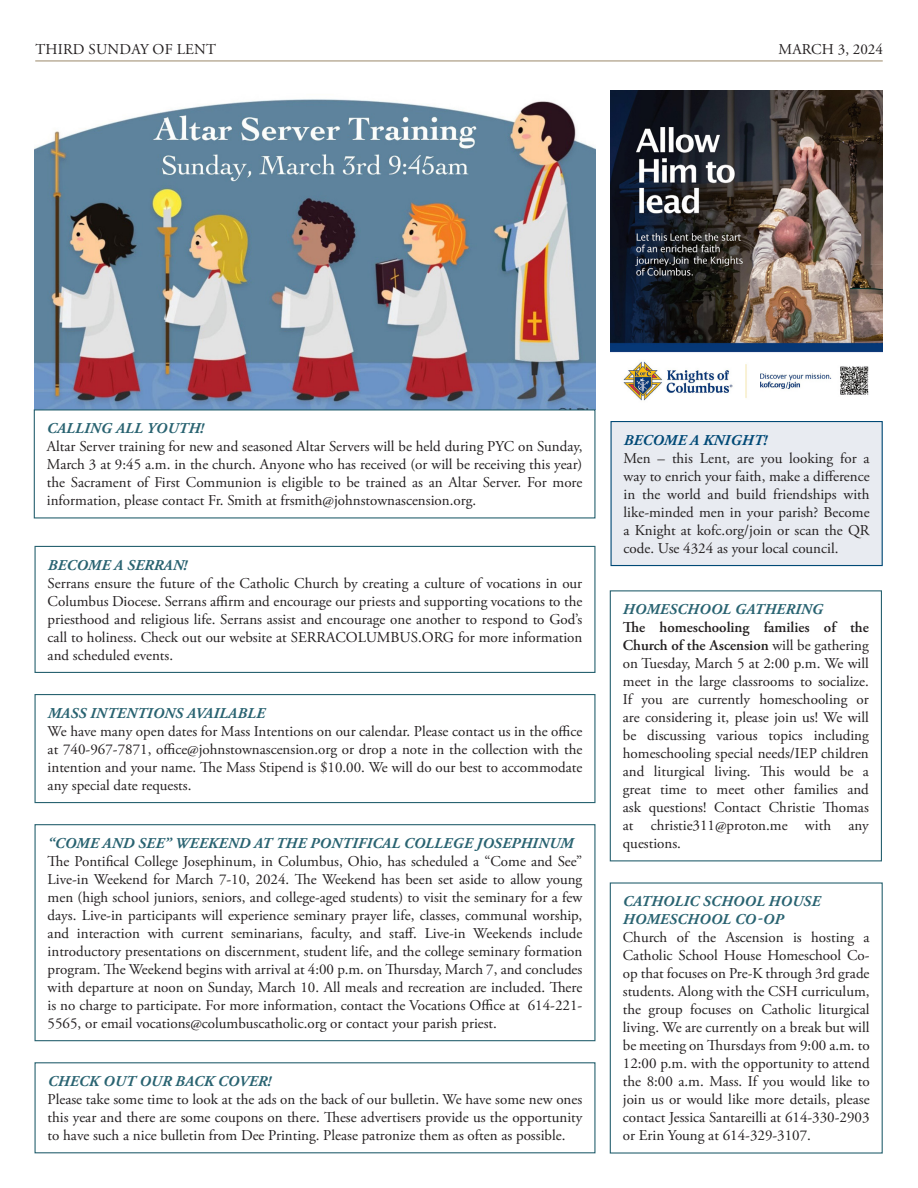
<style>
.page{position:relative;width:918px;height:1188px;background:#fff}
.page>*{position:absolute;margin:0;border:0;box-sizing:border-box;transform-origin:0 0}
.t1{font:15px/18px "Adobe Garamond Pro";color:#231f20;text-align:justify}
.Header-2{font:italic 700 15px/18px "Adobe Garamond Pro";letter-spacing:.015em;color:#296371}
.Header-2-2{font:italic 700 15px "Adobe Garamond Pro";letter-spacing:.015em;color:#004976}
.s1{font-weight:600}
</style>
<div class="page">
<hr style="left:35px;top:60px;width:848px;height:1px;background:#a6967a">
<div style="left:34px;top:546px;width:562px;height:127px;border:1px solid #296371"></div>
<div style="left:34px;top:694px;width:562px;height:109px;border:1px solid #296371"></div>
<div style="left:34px;top:824px;width:562px;height:217px;border:1px solid #296371"></div>
<div style="left:34px;top:1062px;width:562px;height:91px;border:1px solid #296371"></div>
<div style="left:610px;top:590px;width:272px;height:271px;border:1px solid #296371"></div>
<div style="left:610px;top:882px;width:273px;height:272px;border:1px solid #296371"></div>
<div style="left:611px;top:422px;width:271px;height:144px;background:#e8ebf1"></div>
<div style="left:610px;top:421px;width:273px;height:145px;border:1px solid #004976"></div>
<img style="left:610px;top:91px;width:273px;height:310px">
<img style="left:34px;top:99px;width:561px;height:310px">
<div style="left:34px;top:409px;width:562px;height:110px;border:1px solid #296371"></div>
<p class="t1" style="left:35px;top:41px;width:182px">THIRD SUNDAY OF LENT</p>
<p class="t1" style="left:778px;top:41px;width:106px">MARCH 3, 2024</p>
<p class="Header-2" style="left:47px;top:420px;width:158px">CALLING ALL YOUTH!</p>
<p class="t1" style="left:47px;top:438px;width:537px">Altar Server training for new and seasoned Altar Servers will be held during PYC on Sunday, March 3 at 9:45 a.m. in the church. Anyone who has received (or will be receiving this year) the Sacrament of First Communion is eligible to be trained as an Altar Server. For more information, please contact Fr. Smith at frsmith@johnstownascension.org.</p>
<p class="Header-2" style="left:48px;top:556px;width:141px">BECOME A SERRAN!</p>
<p class="t1" style="left:48px;top:575px;width:536px">Serrans ensure the future of the Catholic Church by creating a culture of vocations in our Columbus Diocese. Serrans affirm and encourage our priests and supporting vocations to the priesthood and religious life. Serrans assist and encourage one another to respond to God’s call to holiness. Check out our website at SERRACOLUMBUS.ORG for more information and scheduled events.</p>
<p class="Header-2" style="left:48px;top:705px;width:219px">MASS INTENTIONS AVAILABLE</p>
<p class="t1" style="left:48px;top:723px;width:536px">We have many open dates for Mass Intentions on our calendar. Please contact us in the office at 740-967-7871, office@johnstownascension.org or drop a note in the collection with the intention and your name. The Mass Stipend is $10.00. We will do our best to accommodate any special date requests.</p>
<p class="Header-2" style="left:48px;top:835px;width:527px">“COME AND SEE” WEEKEND AT THE PONTIFICAL COLLEGE JOSEPHINUM</p>
<p class="t1" style="left:48px;top:853px;width:536px">The Pontifical College Josephinum, in Columbus, Ohio, has scheduled a “Come and See” Live-in Weekend for March 7-10, 2024. The Weekend has been set aside to allow young men (high school juniors, seniors, and college-aged students) to visit the seminary for a few days. Live-in participants will experience seminary prayer life, classes, communal worship, and interaction with current seminarians, faculty, and staff. Live-in Weekends include introductory presentations on discernment, student life, and the college seminary formation program. The Weekend begins with arrival at 4:00 p.m. on Thursday, March 7, and concludes with departure at noon on Sunday, March 10. All meals and recreation are included. There is no charge to participate. For more information, contact the Vocations Office at 614-221- 5565, or email vocations@columbuscatholic.org or contact your parish priest.</p>
<p class="Header-2" style="left:48px;top:1073px;width:225px">CHECK OUT OUR BACK COVER!</p>
<p class="t1" style="left:48px;top:1091px;width:536px">Please take some time to look at the ads on the back of our bulletin. We have some new ones this year and there are some coupons on there. These advertisers provide us the opportunity to have such a nice bulletin from Dee Printing. Please patronize them as often as possible.</p>
<p class="Header-2-2" style="left:624px;top:432px;width:145px">BECOME A KNIGHT!</p>
<p class="t1" style="left:624px;top:450px;width:248px">Men – this Lent, are you looking for a way to enrich your faith, make a difference in the world and build friendships with like-minded men in your parish? Become a Knight at kofc.org/join or scan the QR code. Use 4324 as your local council.</p>
<p class="Header-2" style="left:623px;top:601px;width:202px">HOMESCHOOL GATHERING</p>
<p class="t1" style="left:623px;top:619px;width:248px"><span class="s1">The homeschooling families of the Church of the Ascension</span> will be gathering on Tuesday, March 5 at 2:00 p.m. We will meet in the large classrooms to socialize.<br>If you are currently homeschooling or are considering it, please join us! We will be discussing various topics including homeschooling special needs/IEP children and liturgical living. This would be a great time to meet other families and ask questions! Contact Christie Thomas at christie311@proton.me with any questions.</p>
<p class="Header-2" style="left:623px;top:893px;width:199px">CATHOLIC SCHOOL HOUSE<br>HOMESCHOOL CO-OP</p>
<p class="t1" style="left:623px;top:929px;width:248px">Church of the Ascension is hosting a Catholic School House Homeschool Co&shy;op that focuses on Pre-K through 3rd grade students. Along with the CSH curriculum, the group focuses on Catholic liturgical living. We are currently on a break but will be meeting on Thursdays from 9:00 a.m. to 12:00 p.m. with the opportunity to attend the 8:00 a.m. Mass. If you would like to join us or would like more details, please contact Jessica Santareilli at 614-330-2903 or Erin Young at 614-329-3107.</p>
</div>
